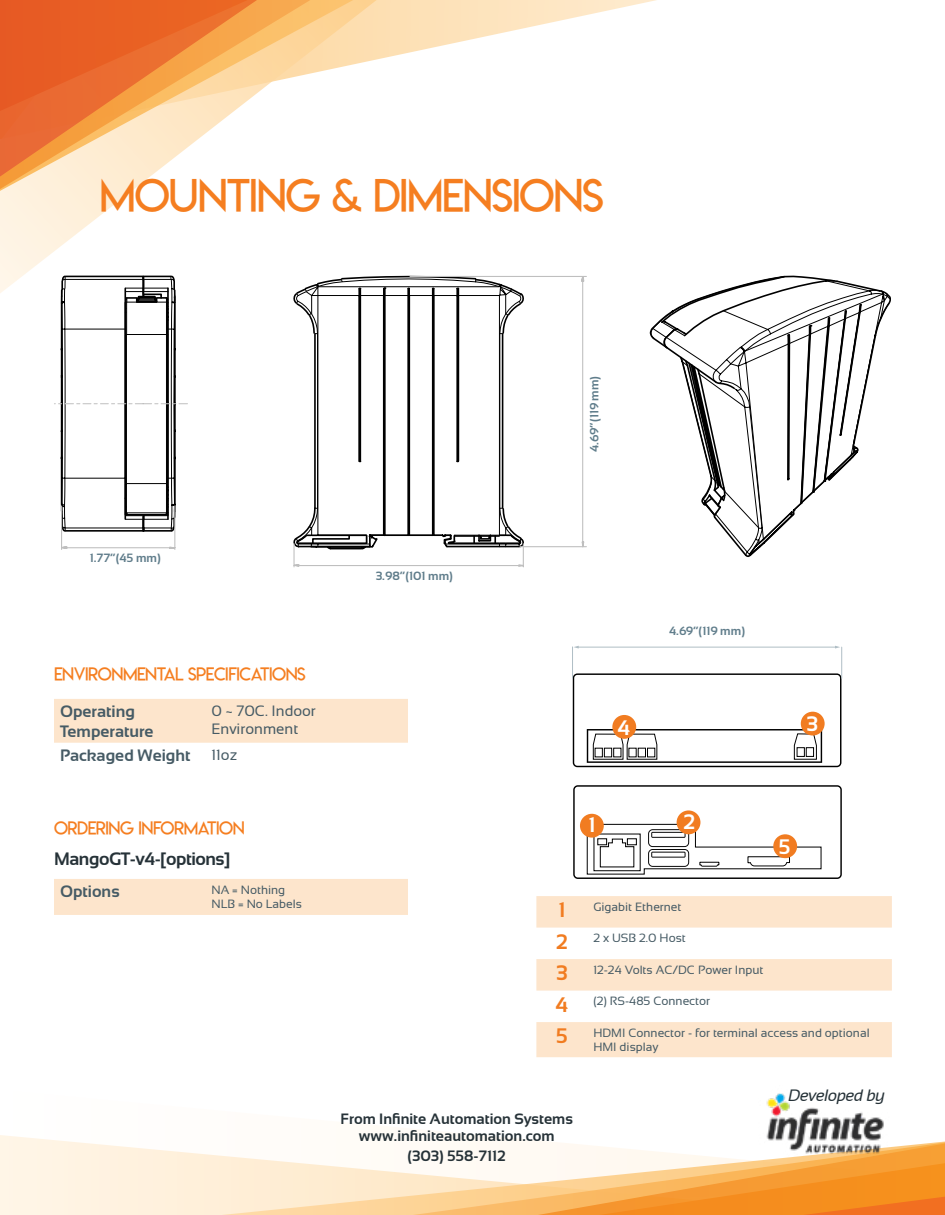
<style>
.page{position:relative;width:945px;height:1215px;background:#fff}
.page>*{position:absolute;margin:0;border:0;box-sizing:border-box;transform-origin:0 0}
.t1{font:45px "Lemon Milklight";letter-spacing:-.025em;color:#f57e20}
.t2{font:700 21px "Sansation";color:#fff}
.t3{font:700 21px "Sansation";color:#f17c21}
.t4{font:18px "Lemon Milklight";letter-spacing:-.025em;color:#f57e20}
.t5{font:700 18px "Sansation";letter-spacing:-.025em;color:#263238}
.t6{font:700 16.5px/19.8px "Sansation";color:#465b65}
.t7{font:italic 16.5px "Sansation";letter-spacing:-.025em;color:#263238}
.t8{font:700 15px/20.2px "Sansation";color:#263238;text-align:center}
.t9{font:15px/18px "Sansation";color:#465b65}
.t10{font:12px/14.4px "Sansation";color:#465b65}
.t11{font:700 12px "Sansation";color:#607d8b}
.s1{font-weight:700;font-size:21px;color:#f17c21}
</style>
<div class="page">
<svg style="left:0;top:1139px;width:945px;height:76px"></svg>
<svg style="left:0;top:248px;width:58px;height:45px"></svg>
<svg style="left:0;top:0;width:656px;height:244px"></svg>
<img style="left:758px;top:1093px;width:133px;height:68px">
<hr style="left:572px;top:647px;width:1px;height:31px;background:#b0bec5">
<hr style="left:841px;top:647px;width:1px;height:31px;background:#b0bec5">
<hr style="left:578px;top:647px;width:258px;height:1px;background:#b0bec5">
<svg style="left:573px;top:673px;width:268px;height:94px"></svg>
<svg style="left:573px;top:785px;width:269px;height:94px"></svg>
<svg style="left:61px;top:546px;width:115px;height:4px"></svg>
<hr style="left:67px;top:547px;width:103px;height:1px;background:#bfbfbf">
<hr style="left:61px;top:506px;width:1px;height:43px;background:#bfbfbf">
<hr style="left:174px;top:506px;width:1px;height:43px;background:#bfbfbf">
<svg style="left:54px;top:275px;width:134px;height:257px"></svg>
<svg style="left:293px;top:275px;width:231px;height:292px"></svg>
<svg style="left:409px;top:275px;width:178px;height:273px"></svg>
<svg style="left:649px;top:275px;width:236px;height:283px"></svg>
<svg style="left:536px;top:896px;width:356px;height:161px;fill:#fde5cc"></svg>
<div style="left:580px;top:814px;width:24px;height:24px;background:#f17c21;border-radius:50%"></div>
<div style="left:677px;top:810px;width:23px;height:24px;background:#f17c21;border-radius:50%"></div>
<div style="left:801px;top:712px;width:24px;height:24px;background:#f17c21;border-radius:50%"></div>
<div style="left:612px;top:715px;width:24px;height:24px;background:#f17c21;border-radius:50%"></div>
<div style="left:773px;top:834px;width:24px;height:24px;background:#f17c21;border-radius:50%"></div>
<div style="left:54px;top:699px;width:354px;height:44px;background:#fde5cc"></div>
<div style="left:54px;top:879px;width:354px;height:36px;background:#fde5cc"></div>
<h1 class="t1" style="left:100px;top:168px;width:506px">MOUNTING &amp; DIMENSIONS</h1>
<p class="t11" style="left:588px;top:452px;width:77px;rotate:-90deg">4.69”(119 mm)</p>
<p class="t11" style="left:90px;top:551px;width:73px">1.77”(45 mm)</p>
<h3 class="t4" style="left:54px;top:663px;width:253px">ENVIRONMENTAL SPECIFICATIONS</h3>
<h3 class="t6" style="left:60px;top:701px;width:95px">Operating<br>Temperature</h3>
<p class="t9" style="left:212px;top:702px;width:106px">0 ~ 70C. Indoor<br>Environment</p>
<h3 class="t6" style="left:60px;top:745px;width:132px">Packaged Weight</h3>
<p class="t9" style="left:212px;top:745px;width:27px">11oz</p>
<h3 class="t4" style="left:54px;top:817px;width:192px">ORDERING INFORMATION</h3>
<h3 class="t5" style="left:54px;top:848px;width:178px">MangoGT-v4-[options]</h3>
<h3 class="t6" style="left:60px;top:881px;width:61px">Options</h3>
<p class="t10" style="left:212px;top:882px;width:92px">NA = Nothing<br>NLB = No Labels</p>
<p class="t11" style="left:376px;top:569px;width:79px">3.98”(101 mm)</p>
<p class="t11" style="left:669px;top:624px;width:77px">4.69”(119 mm)</p>
<h2 class="t2" style="left:618px;top:716px;width:14px">4</h2>
<h2 class="t2" style="left:807px;top:712px;width:13px">3</h2>
<h2 class="t2" style="left:589px;top:813px;width:9px">1</h2>
<h2 class="t2" style="left:683px;top:810px;width:14px">2</h2>
<h2 class="t2" style="left:779px;top:835px;width:13px">5</h2>
<h2 class="t3" style="left:558px;top:898px;width:9px">1</h2>
<p class="t10" style="left:593px;top:899px;width:90px">Gigabit Ethernet</p>
<p class="t10" style="left:556px;top:931px;width:132px"><span class="s1">2</span> 2 x USB 2.0 Host</p>
<p class="t10" style="left:556px;top:962px;width:209px"><span class="s1">3</span> 12-24 Volts AC/DC Power Input</p>
<p class="t10" style="left:556px;top:994px;width:156px"><span class="s1">4</span> (2) RS-485 Connector</p>
<p class="t10" style="left:593px;top:1025px;width:278px;text-indent:-37px"><span class="s1">5</span> HDMI Connector - for terminal access and optional<br>HMI display</p>
<h3 class="t7" style="left:789px;top:1086px;width:98px">Developed by</h3>
<p class="t8" style="left:341px;top:1109px;width:234px">From Infinite Automation Systems</p>
<p class="t8" style="left:359px;top:1125px;width:197px">www.infiniteautomation.com (303) 558-7112</p>
</div>
